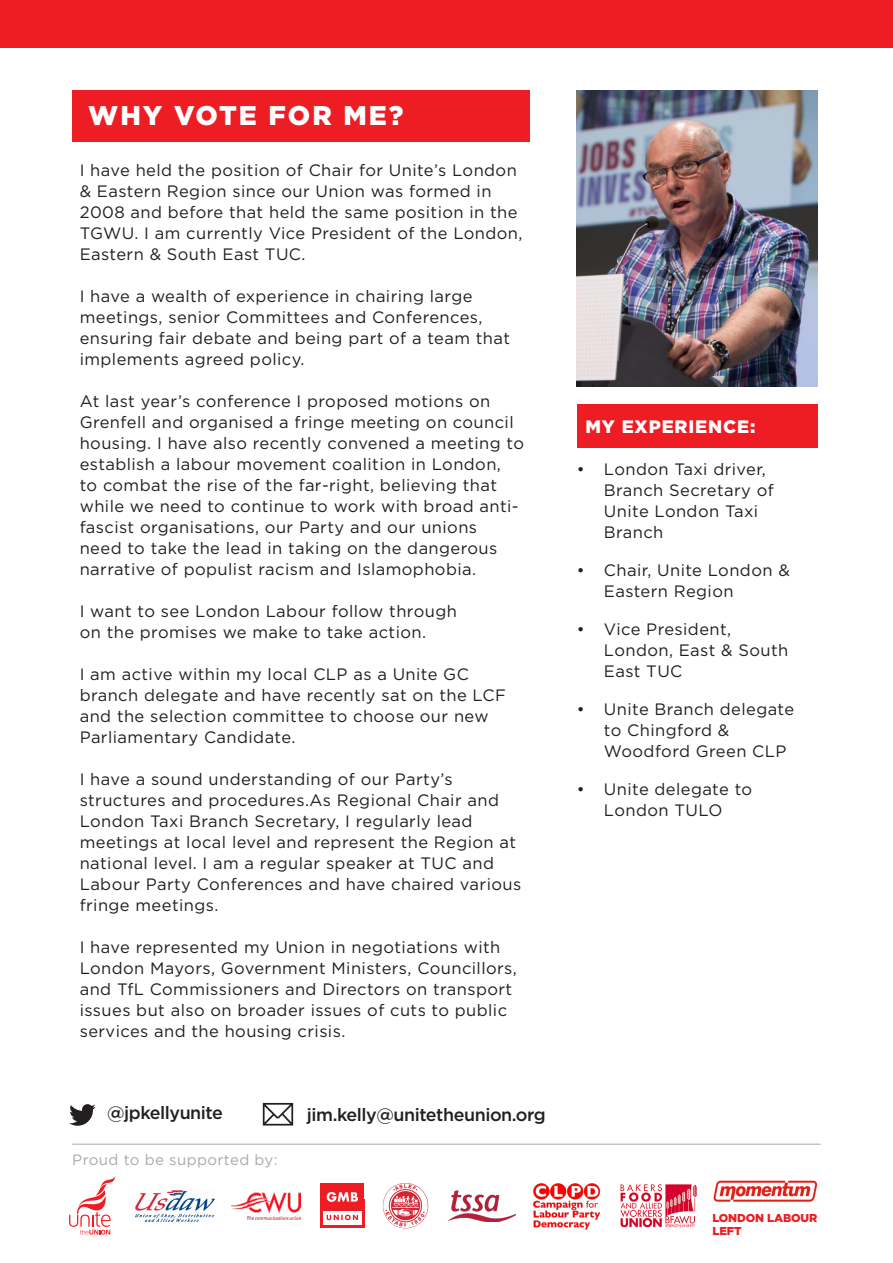
<style>
.page{position:relative;width:893px;height:1263px;background:#fff}
.page>*{position:absolute;margin:0;border:0;box-sizing:border-box;transform-origin:0 0}
.t1{font:900 27px "Gotham";letter-spacing:.075em;color:#fff}
.t2{font:900 18px "Gotham";letter-spacing:.05em;color:#fff}
.t3{font:500 17.85px "Gotham";letter-spacing:-.025em;color:#231f20}
.t4{font:16.5px/21px "Gotham";letter-spacing:.025em;color:#231f20}
.t5{font:15px "Gotham";letter-spacing:.025em;color:#a8a9ad}
.t6{font:900 11.4px/13.5px "Gotham";letter-spacing:-.01em;color:#ee1d23}
</style>
<div class="page">
<div style="left:0;top:0;width:893px;height:48px;background:#ee1d23"></div>
<div style="left:577px;top:405px;width:240px;height:43px;background:#ee1d23"></div>
<svg style="left:69px;top:1104px;width:27px;height:22px"></svg>
<svg style="left:263px;top:1103px;width:30px;height:22px"></svg>
<img style="left:713px;top:1180px;width:104px;height:22px">
<div style="left:72px;top:90px;width:457px;height:52px;background:#ee1d23"></div>
<svg style="left:69px;top:1177px;width:46px;height:57px"></svg>
<img style="left:383px;top:1183px;width:45px;height:45px;border-radius:23px">
<img style="left:448px;top:1190px;width:67px;height:31px">
<img style="left:232px;top:1192px;width:68px;height:27px">
<img style="left:533px;top:1183px;width:68px;height:47px">
<img style="left:620px;top:1184px;width:77px;height:44px">
<img style="left:136px;top:1190px;width:78px;height:31px">
<div style="left:320px;top:1183px;width:44px;height:28px;background:#ee1d23"></div>
<svg style="left:327px;top:1192px;width:31px;height:10px"></svg>
<svg style="left:327px;top:1215px;width:31px;height:5px"></svg>
<hr style="left:320px;top:1199px;width:2px;height:29px;background:#ee1d23">
<hr style="left:321px;top:1226px;width:43px;height:2px;background:#ee1d23">
<hr style="left:362px;top:1199px;width:2px;height:29px;background:#ee1d23">
<img style="left:577px;top:90px;width:240px;height:297px">
<hr style="left:72px;top:1144px;width:749px;height:1px;background:#a8a9ad">
<p class="t1" style="left:88px;top:100px;width:317px">WHY VOTE FOR ME?</p>
<p class="t4" style="left:80px;top:160px;width:444px">I have held the position of Chair for Unite’s London &amp; Eastern Region since our Union was formed in 2008 and before that held the same position in the TGWU. I am currently Vice President of the London, Eastern &amp; South East TUC.</p>
<p class="t4" style="left:80px;top:286px;width:432px">I have a wealth of experience in chairing large meetings, senior Committees and Conferences, ensuring fair debate and being part of a team that implements agreed policy.</p>
<p class="t4" style="left:80px;top:391px;width:446px">At last year’s conference I proposed motions on Grenfell and organised a fringe meeting on council housing. I have also recently convened a meeting to establish a labour movement coalition in London,<br>to combat the rise of the far-right, believing that while we need to continue to work with broad anti&shy;fascist organisations, our Party and our unions<br>need to take the lead in taking on the dangerous narrative of populist racism and Islamophobia.</p>
<p class="t4" style="left:80px;top:601px;width:379px">I want to see London Labour follow through on the promises we make to take action.</p>
<p class="t4" style="left:80px;top:664px;width:428px">I am active within my local CLP as a Unite GC branch delegate and have recently sat on the LCF and the selection committee to choose our new Parliamentary Candidate.</p>
<p class="t4" style="left:80px;top:769px;width:443px">I have a sound understanding of our Party’s structures and procedures.As Regional Chair and London Taxi Branch Secretary, I regularly lead meetings at local level and represent the Region at national level. I am a regular speaker at TUC and Labour Party Conferences and have chaired various fringe meetings.</p>
<p class="t4" style="left:80px;top:937px;width:439px">I have represented my Union in negotiations with London Mayors, Government Ministers, Councillors, and TfL Commissioners and Directors on transport issues but also on broader issues of cuts to public services and the housing crisis.</p>
<p class="t3" style="left:107px;top:1103px;width:117px">@jpkellyunite</p>
<p class="t3" style="left:307px;top:1104px;width:240px">jim.kelly@unitetheunion.org</p>
<p class="t5" style="left:72px;top:1151px;width:207px">Proud to be supported by:</p>
<p class="t2" style="left:585px;top:416px;width:172px">MY EXPERIENCE:</p>
<p class="t4" style="left:604px;top:458px;width:172px;text-indent:-27px">• London Taxi driver,<br>Branch Secretary of<br>Unite London Taxi<br>Branch</p>
<p class="t4" style="left:604px;top:559px;width:187px;text-indent:-27px">• Chair, Unite London &amp;<br>Eastern Region</p>
<p class="t4" style="left:604px;top:618px;width:186px;text-indent:-27px">• Vice President,<br>London, East &amp; South<br>East TUC</p>
<p class="t4" style="left:604px;top:698px;width:192px;text-indent:-27px">• Unite Branch delegate to Chingford &amp;<br>Woodford Green CLP</p>
<p class="t4" style="left:577px;top:778px;width:177px;text-align:center">• Unite delegate to<br>London TULO</p>
<p class="t6" style="left:712px;top:1211px;width:107px">LONDON LABOUR<br>LEFT</p>
</div>
